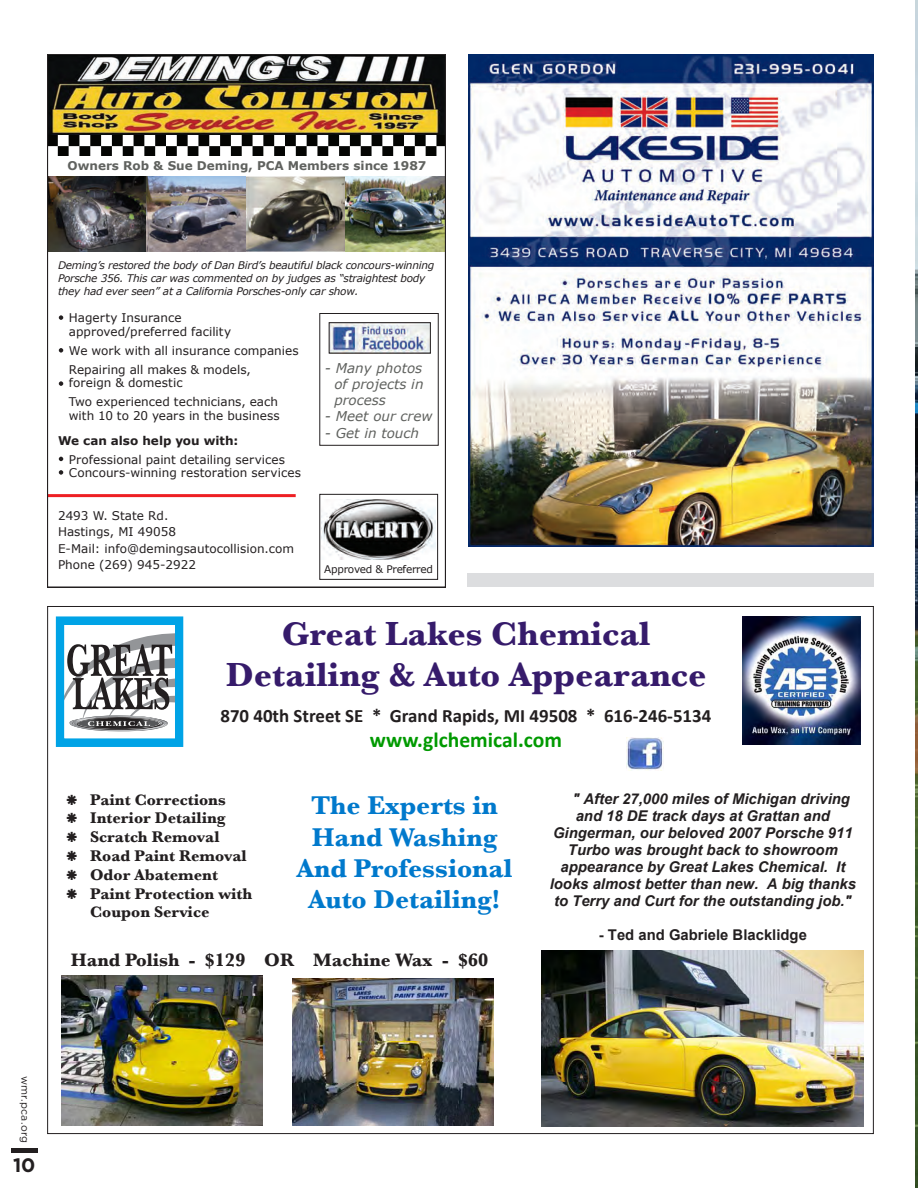
<style>
.page{position:relative;width:918px;height:1188px;background:#fff}
.page>*{position:absolute;margin:0;border:0;box-sizing:border-box;transform-origin:0 0}
.t1{font:700 35.1px/40.8px "Baskerville";color:#361b6b;text-align:center}
.t2{font:700 27px/31.3px "Baskerville";color:#0079cc;text-align:center}
.t3{font:700 21.6px "Calibri";color:#009a00}
.Frontpage_Month{font:700 19.5px "Gotham";color:#231f20}
.t4{font:700 18.9px "Calibri";color:#231f20}
.t5{font:700 18.9px "Baskerville";color:#231f20}
.t6{font:700 16.2px/18.8px "Baskerville";color:#231f20}
.t7{font:italic 700 14.85px "Arial";color:#231f20}
.t8{font:700 14.85px "Arial";color:#231f20}
.t9{font:italic 13.5px/16.2px "Verdana";color:#60625f;text-align:justify}
.t10{font:12px/16.5px "Verdana";color:#231f20}
.t11{font:700 12px "Verdana";color:#60625f}
.t12{font:italic 10.5px/12.6px "Verdana";letter-spacing:-.025em;color:#231f20}
.t13{font:10.5px "Verdana";letter-spacing:-.025em;color:#231f20}
.Pagination{font:10.5px "Gotham";letter-spacing:.025em;color:#231f20}
.s1{font-weight:700}
</style>
<div class="page">
<img style="left:627px;top:737px;width:37px;height:33px">
<img style="left:742px;top:617px;width:119px;height:128px">
<svg style="left:65px;top:633px;width:109px;height:98px"></svg>
<div style="left:56px;top:617px;width:127px;height:130px;border:8px solid #00a3e6"></div>
<img style="left:62px;top:975px;width:201px;height:151px">
<img style="left:293px;top:979px;width:201px;height:146px">
<img style="left:542px;top:950px;width:322px;height:176px">
<hr style="left:11px;top:1148px;width:27px;height:4px;background:#231f20">
<img style="left:469px;top:54px;width:405px;height:493px">
<div style="left:467px;top:574px;width:407px;height:13px;background:#dcdddf"></div>
<img style="left:50px;top:57px;width:393px;height:99px">
<img style="left:50px;top:177px;width:393px;height:74px">
<div style="left:319px;top:494px;width:119px;height:86px;border:1px solid #231f20"></div>
<img style="left:322px;top:499px;width:114px;height:61px">
<svg style="left:59px;top:315px;width:4px;height:5px"></svg>
<svg style="left:59px;top:348px;width:4px;height:5px"></svg>
<svg style="left:59px;top:381px;width:4px;height:5px"></svg>
<svg style="left:59px;top:457px;width:4px;height:4px"></svg>
<svg style="left:59px;top:470px;width:4px;height:5px"></svg>
<div style="left:319px;top:313px;width:120px;height:133px;border:1px solid #231f20"></div>
<img style="left:331px;top:324px;width:98px;height:27px">
<div style="left:329px;top:322px;width:102px;height:31px;border:1px solid #231f20"></div>
<hr style="left:48px;top:494px;width:248px;height:3px;background:#ee1f23">
<div style="left:47px;top:54px;width:399px;height:533px;border:2px solid #231f20"></div>
<img style="left:915px;top:0;width:3px;height:1188px">
<p class="t11" style="left:68px;top:157px;width:360px">Owners Rob &amp; Sue Deming, PCA Members since 1987</p>
<p class="t12" style="left:58px;top:259px;width:378px">Deming’s restored the body of Dan Bird’s beautiful black concours-winning<br>Porsche 356. This car was commented on by judges as “straightest body they had ever seen” at a California Porsches-only car show.</p>
<p class="t10" style="left:69px;top:311px;width:164px;line-height:13.5px">Hagerty Insurance approved/preferred facility</p>
<p class="t10" style="left:69px;top:341px;width:231px;line-height:18.9px">We work with all insurance companies<br>Repairing all makes &amp; models,</p>
<p class="t10" style="left:69px;top:373px;width:211px;line-height:18.9px">foreign &amp; domestic<br>Two experienced technicians, each</p>
<p class="t10" style="left:58px;top:402px;width:223px;line-height:25px;text-indent:11px">with 10 to 20 years in the business<br><span class="s1">We can also help you with:</span></p>
<p class="t10" style="left:69px;top:452px;width:234px;line-height:13.5px">Professional paint detailing services<br>Concours-winning restoration services</p>
<p class="t10" style="left:58px;top:507px;width:238px">2493 W. State Rd.<br>Hastings, MI 49058<br>E-Mail: info@demingsautocollision.com<br>Phone (269) 945-2922</p>
<p class="t9" style="left:334px;top:360px;width:91px;text-indent:-10px">- Many photos of projects in process</p>
<p class="t9" style="left:325px;top:408px;width:109px">- Meet our crew</p>
<p class="t9" style="left:325px;top:424px;width:96px">- Get in touch</p>
<p class="t13" style="left:324px;top:562px;width:110px">Approved &amp; Preferred</p>
<p class="t1" style="left:226px;top:614px;width:482px">Great Lakes Chemical<br>Detailing &amp; Auto Appearance</p>
<p class="t4" style="left:220px;top:704px;width:492px">870 40th Street SE * Grand Rapids, MI 49508 * 616‐246‐5134</p>
<p class="t3" style="left:370px;top:727px;width:194px">www.glchemical.com</p>
<p class="t6" style="left:90px;top:790px;width:164px">Paint Corrections<br>Interior Detailing<br>Scratch Removal<br>Road Paint Removal<br>Odor Abatement<br>Paint Protection with<br>Coupon Service</p>
<p class="t5" style="left:71px;top:948px;width:419px">Hand Polish - $129 OR Machine Wax - $60</p>
<p class="t2" style="left:297px;top:790px;width:217px">The Experts in<br>Hand Washing<br>And Professional<br>Auto Detailing!</p>
<p class="t7" style="left:572px;top:789px;width:279px">" After 27,000 miles of Michigan driving</p>
<p class="t7" style="left:576px;top:806px;width:256px">and 18 DE track days at Grattan and</p>
<p class="t7" style="left:553px;top:823px;width:301px">Gingerman, our beloved 2007 Porsche 911</p>
<p class="t7" style="left:568px;top:840px;width:271px">Turbo was brought back to showroom</p>
<p class="t7" style="left:560px;top:857px;width:286px">appearance by Great Lakes Chemical. It</p>
<p class="t7" style="left:550px;top:874px;width:308px">looks almost better than new. A big thanks</p>
<p class="t7" style="left:554px;top:891px;width:299px">to Terry and Curt for the outstanding job."</p>
<p class="t8" style="left:599px;top:925px;width:210px">- Ted and Gabriele Blacklidge</p>
<p class="Pagination" style="left:32px;top:1076px;width:69px;rotate:90deg">wmr.pca.org</p>
<p class="Frontpage_Month" style="left:13px;top:1153px;width:24px">10</p>
</div>
